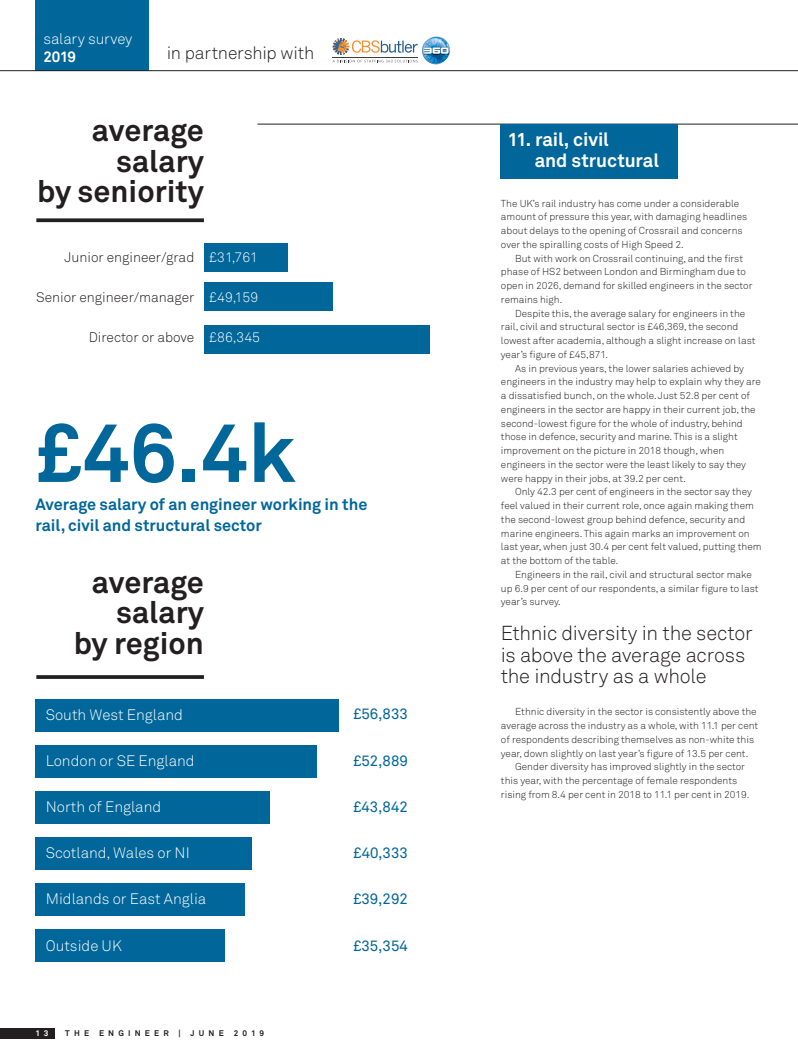
<style>
.page{position:relative;width:798px;height:1063px;background:#fff}
.page>*{position:absolute;margin:0;border:0;box-sizing:border-box;transform-origin:0 0}
.t1{font:700 82.5px "Akkurat";color:#01669a}
.t2{font:700 30.5px/30.5px "Akkurat";color:#231f20;text-align:right}
.t3{font:300 20px/21.2px "Akkurat";letter-spacing:-.01em;color:#231f20}
.t4{font:700 18.75px/21.2px "Akkurat";letter-spacing:-.005em;color:#fff}
.t5{font:300 17.5px "Akkurat";letter-spacing:-.01em;color:#231f20}
.t6{font:700 16.25px/21.2px "Akkurat";color:#01669a}
.t7{font:300 15px "Akkurat";color:#fff}
.t8{font:15px "Akkurat";color:#01669a}
.t9{font:700 15px "Akkurat";color:#fff}
.t10{font:300 13.75px "Akkurat";color:#231f20}
.t11{font:300 13.75px "Akkurat";color:#fff}
.t12{font:300 10px/13.8px "Akkurat";color:#231f20}
.t13{font:700 8.12px "Akkurat";letter-spacing:.515em;color:#231f20}
.t14{font:700 8.12px "Akkurat";color:#fff}
</style>
<div class="page">
<div style="left:204px;top:244px;width:83px;height:28px;background:#01669a"></div>
<div style="left:204px;top:283px;width:128px;height:28px;background:#01669a"></div>
<div style="left:204px;top:325px;width:225px;height:28px;background:#01669a"></div>
<div style="left:35px;top:699px;width:303px;height:33px;background:#01669a"></div>
<div style="left:35px;top:745px;width:282px;height:33px;background:#01669a"></div>
<div style="left:35px;top:791px;width:235px;height:33px;background:#01669a"></div>
<div style="left:35px;top:837px;width:217px;height:33px;background:#01669a"></div>
<div style="left:35px;top:883px;width:210px;height:33px;background:#01669a"></div>
<div style="left:35px;top:929px;width:190px;height:33px;background:#01669a"></div>
<svg style="left:332px;top:37px;width:118px;height:27px"></svg>
<div style="left:0;top:1028px;width:55px;height:11px;background:#231f20"></div>
<div style="left:35px;top:0;width:114px;height:71px;background:#01669a"></div>
<hr style="left:0;top:70px;width:797px;height:1px;background:#231f20">
<hr style="left:257px;top:124px;width:540px;height:1px;background:#231f20">
<div style="left:500px;top:124px;width:177px;height:55px;background:#01669a"></div>
<svg style="left:36px;top:218px;width:168px;height:4px"></svg>
<svg style="left:36px;top:675px;width:168px;height:4px"></svg>
<h3 class="t7" style="left:43px;top:30px;width:90px">salary survey</h3>
<h3 class="t9" style="left:43px;top:47px;width:34px">2019</h3>
<h3 class="t5" style="left:167px;top:42px;width:149px">in partnership with</h3>
<h2 class="t2" style="left:37px;top:115px;width:168px">average salary<br>by seniority</h2>
<h3 class="t10" style="left:64px;top:249px;width:131px">Junior engineer/grad</h3>
<h3 class="t10" style="left:36px;top:289px;width:160px">Senior engineer/manager</h3>
<h3 class="t10" style="left:89px;top:329px;width:107px">Director or above</h3>
<h3 class="t11" style="left:209px;top:249px;width:50px">£31,761</h3>
<h3 class="t11" style="left:209px;top:289px;width:50px">£49,159</h3>
<h3 class="t11" style="left:209px;top:329px;width:52px">£86,345</h3>
<h1 class="t1" style="left:35px;top:401px;width:261px">£46.4k</h1>
<h3 class="t6" style="left:35px;top:493px;width:333px">Average salary of an engineer working in the rail, civil and structural sector</h3>
<h2 class="t2" style="left:74px;top:567px;width:132px">average salary<br>by region</h2>
<h3 class="t7" style="left:46px;top:705px;width:139px">South West England</h3>
<h3 class="t7" style="left:46px;top:752px;width:150px">London or SE England</h3>
<h3 class="t7" style="left:46px;top:798px;width:117px">North of England</h3>
<h3 class="t7" style="left:46px;top:844px;width:145px">Scotland, Wales or NI</h3>
<h3 class="t7" style="left:46px;top:890px;width:162px">Midlands or East Anglia</h3>
<h3 class="t7" style="left:46px;top:937px;width:78px">Outside UK</h3>
<p class="t14" style="left:35px;top:1028px;width:15px">1 3</p>
<p class="t13" style="left:65px;top:1028px;width:200px">THE ENGINEER | JUNE 2019</p>
<h3 class="t8" style="left:353px;top:705px;width:56px">£56,833</h3>
<h3 class="t8" style="left:353px;top:752px;width:56px">£52,889</h3>
<h3 class="t8" style="left:353px;top:798px;width:56px">£43,842</h3>
<h3 class="t8" style="left:353px;top:844px;width:56px">£40,333</h3>
<h3 class="t8" style="left:353px;top:890px;width:56px">£39,292</h3>
<h3 class="t8" style="left:353px;top:937px;width:56px">£35,354</h3>
<h3 class="t4" style="left:534px;top:129px;width:126px;text-indent:-27px">11. rail, civil<br>and structural</h3>
<p class="t12" style="left:500px;top:196px;width:248px">The UK’s rail industry has come under a considerable amount of pressure this year, with damaging headlines about delays to the opening of Crossrail and concerns over the spiralling costs of High Speed 2.</p>
<p class="t12" style="left:500px;top:251px;width:253px;text-indent:14px">But with work on Crossrail continuing, and the first phase of HS2 between London and Birmingham due to open in 2026, demand for skilled engineers in the sector remains high.</p>
<p class="t12" style="left:500px;top:306px;width:256px;text-indent:14px">Despite this, the average salary for engineers in the rail, civil and structural sector is £46,369, the second lowest after academia, although a slight increase on last year’s figure of £45,871.</p>
<p class="t12" style="left:500px;top:361px;width:261px;text-indent:14px">As in previous years, the lower salaries achieved by engineers in the industry may help to explain why they are a dissatisfied bunch, on the whole. Just 52.8 per cent of engineers in the sector are happy in their current job, the second-lowest figure for the whole of industry, behind those in defence, security and marine. This is a slight improvement on the picture in 2018 though, when engineers in the sector were the least likely to say they were happy in their jobs, at 39.2 per cent.</p>
<p class="t12" style="left:500px;top:485px;width:262px;text-indent:14px">Only 42.3 per cent of engineers in the sector say they feel valued in their current role, once again making them the second-lowest group behind defence, security and marine engineers. This again marks an improvement on last year, when just 30.4 per cent felt valued, putting them at the bottom of the table.</p>
<p class="t12" style="left:500px;top:568px;width:259px;text-indent:14px">Engineers in the rail, civil and structural sector make up 6.9 per cent of our respondents, a similar figure to last year’s survey.</p>
<h3 class="t3" style="left:500px;top:623px;width:253px">Ethnic diversity in the sector is above the average across the industry as a whole</h3>
<p class="t12" style="left:515px;top:705px;width:243px">Ethnic diversity in the sector is consistently above the</p>
<p class="t12" style="left:500px;top:719px;width:259px">average across the industry as a whole, with 11.1 per cent</p>
<p class="t12" style="left:500px;top:733px;width:254px">of respondents describing themselves as non-white this</p>
<p class="t12" style="left:500px;top:746px;width:249px">year, down slightly on last year’s figure of 13.5 per cent.</p>
<p class="t12" style="left:515px;top:760px;width:231px">Gender diversity has improved slightly in the sector</p>
<p class="t12" style="left:500px;top:774px;width:238px">this year, with the percentage of female respondents</p>
<p class="t12" style="left:500px;top:788px;width:250px">rising from 8.4 per cent in 2018 to 11.1 per cent in 2019.</p>
</div>
